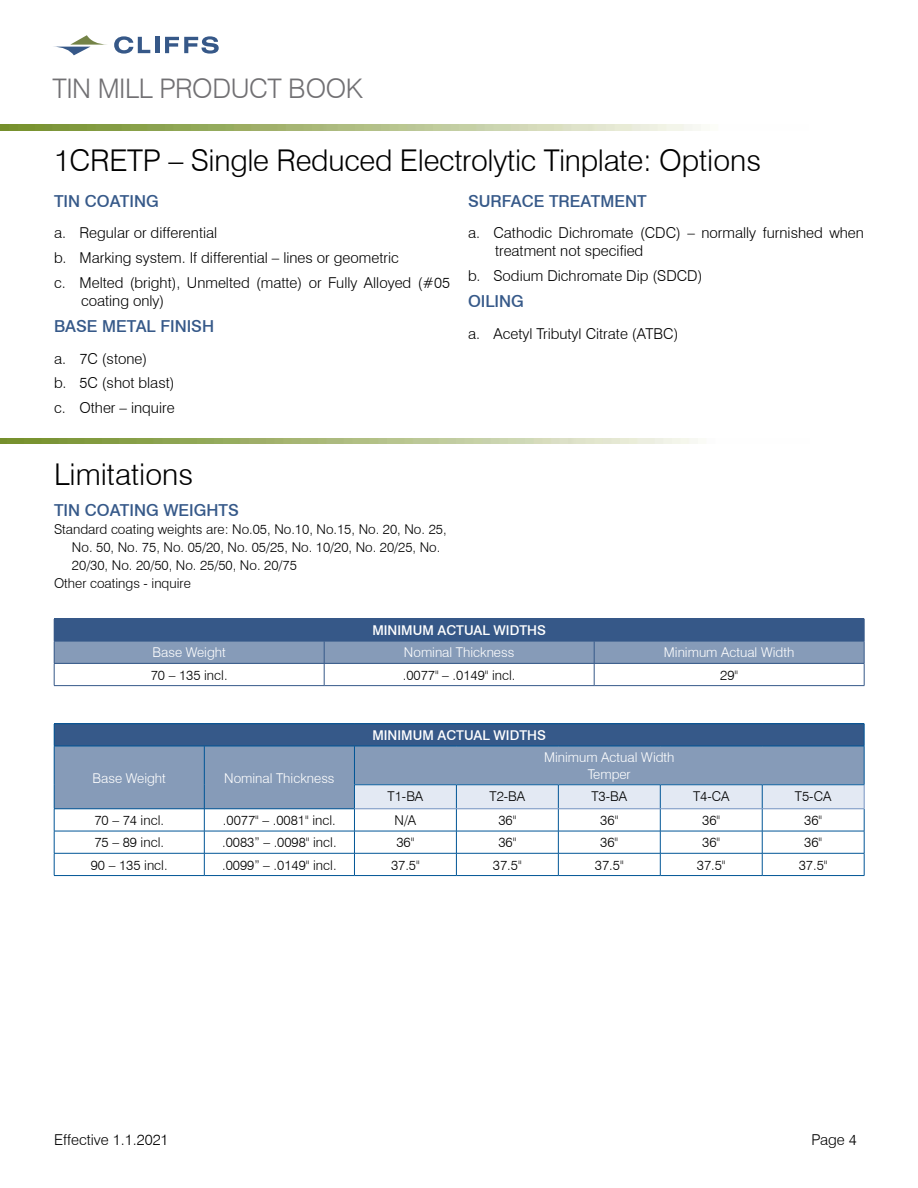
<style>
.page{position:relative;width:918px;height:1188px;background:#fff}
.page>*{position:absolute;margin:0;border:0;box-sizing:border-box;transform-origin:0 0}
.t1{font:300 30px "Swiss 721 BT";letter-spacing:-.01em;color:#000}
.t2{font:300 27px "Swiss 721 BT";letter-spacing:-.015em;color:#717073}
.t3{font:500 16.5px "Swiss 721 BT";color:#365989}
.t4{font:300 15px/24.8px "Swiss 721 BT";color:#000}
.t5{font:300 13.5px "Swiss 721 BT";color:#000}
.t6{font:300 13.5px/16.5px "Swiss 721 BT";color:#fff;text-align:center}
.t7{font:500 13.5px "Swiss 721 BT";color:#fff}
</style>
<div class="page">
<img style="left:0;top:125px;width:701px;height:5px">
<svg style="left:114px;top:36px;width:36px;height:18px"></svg>
<hr style="left:155px;top:37px;width:4px;height:16px;background:#365888">
<svg style="left:165px;top:36px;width:54px;height:18px"></svg>
<svg style="left:54px;top:35px;width:53px;height:20px"></svg>
<img style="left:0;top:438px;width:698px;height:6px">
<div style="left:54px;top:619px;width:810px;height:22px;background:#365888"></div>
<div style="left:54px;top:641px;width:270px;height:22px;background:#869bb8"></div>
<div style="left:324px;top:641px;width:270px;height:22px;background:#869bb8"></div>
<div style="left:594px;top:641px;width:270px;height:22px;background:#869bb8"></div>
<hr style="left:54px;top:641px;width:270px;height:1px;background:#365989">
<hr style="left:324px;top:641px;width:270px;height:1px;background:#365989">
<hr style="left:594px;top:641px;width:270px;height:1px;background:#365989">
<hr style="left:54px;top:663px;width:270px;height:1px;background:#365989">
<svg style="left:54px;top:641px;width:1px;height:44px"></svg>
<hr style="left:324px;top:663px;width:270px;height:1px;background:#365989">
<svg style="left:324px;top:641px;width:1px;height:44px"></svg>
<hr style="left:594px;top:663px;width:270px;height:1px;background:#365989">
<svg style="left:594px;top:641px;width:1px;height:44px"></svg>
<svg style="left:864px;top:619px;width:1px;height:66px"></svg>
<hr style="left:54px;top:685px;width:270px;height:1px;background:#365989">
<hr style="left:324px;top:685px;width:270px;height:1px;background:#365989">
<hr style="left:594px;top:685px;width:270px;height:1px;background:#365989">
<div style="left:54px;top:724px;width:810px;height:22px;background:#365989"></div>
<div style="left:54px;top:746px;width:150px;height:63px;background:#869bb8"></div>
<div style="left:204px;top:746px;width:150px;height:63px;background:#869bb8"></div>
<div style="left:354px;top:746px;width:510px;height:39px;background:#869bb8"></div>
<div style="left:354px;top:785px;width:102px;height:24px;background:#e3e9f3"></div>
<div style="left:456px;top:785px;width:102px;height:24px;background:#e3e9f3"></div>
<div style="left:558px;top:785px;width:102px;height:24px;background:#e3e9f3"></div>
<div style="left:660px;top:785px;width:102px;height:24px;background:#e3e9f3"></div>
<div style="left:762px;top:785px;width:102px;height:24px;background:#e3e9f3"></div>
<hr style="left:54px;top:723px;width:150px;height:1px;background:#005596">
<svg style="left:54px;top:724px;width:1px;height:22px"></svg>
<hr style="left:204px;top:723px;width:150px;height:1px;background:#005596">
<hr style="left:354px;top:723px;width:102px;height:1px;background:#005596">
<hr style="left:456px;top:723px;width:102px;height:1px;background:#005596">
<hr style="left:558px;top:723px;width:102px;height:1px;background:#005596">
<hr style="left:660px;top:723px;width:102px;height:1px;background:#005596">
<hr style="left:762px;top:723px;width:102px;height:1px;background:#005596">
<svg style="left:864px;top:724px;width:1px;height:22px"></svg>
<hr style="left:54px;top:746px;width:150px;height:1px;background:#005596">
<hr style="left:54px;top:746px;width:1px;height:39px;background:#005596">
<hr style="left:204px;top:746px;width:150px;height:1px;background:#005596">
<hr style="left:204px;top:746px;width:1px;height:39px;background:#005596">
<hr style="left:354px;top:746px;width:102px;height:1px;background:#005596">
<hr style="left:354px;top:746px;width:1px;height:39px;background:#005596">
<hr style="left:456px;top:746px;width:102px;height:1px;background:#005596">
<hr style="left:558px;top:746px;width:102px;height:1px;background:#005596">
<hr style="left:660px;top:746px;width:102px;height:1px;background:#005596">
<hr style="left:762px;top:746px;width:102px;height:1px;background:#005596">
<hr style="left:864px;top:746px;width:1px;height:39px;background:#005596">
<hr style="left:354px;top:784px;width:102px;height:1px;background:#005596">
<hr style="left:456px;top:784px;width:102px;height:1px;background:#005596">
<hr style="left:558px;top:784px;width:102px;height:1px;background:#005596">
<hr style="left:660px;top:784px;width:102px;height:1px;background:#005596">
<hr style="left:762px;top:784px;width:102px;height:1px;background:#005596">
<hr style="left:54px;top:809px;width:150px;height:1px;background:#005596">
<hr style="left:204px;top:809px;width:151px;height:1px;background:#005596">
<hr style="left:54px;top:831px;width:150px;height:1px;background:#005596">
<hr style="left:204px;top:831px;width:150px;height:1px;background:#005596">
<hr style="left:354px;top:831px;width:102px;height:1px;background:#005596">
<hr style="left:456px;top:831px;width:102px;height:1px;background:#005596">
<hr style="left:558px;top:831px;width:102px;height:1px;background:#005596">
<hr style="left:660px;top:831px;width:102px;height:1px;background:#005596">
<hr style="left:762px;top:831px;width:102px;height:1px;background:#005596">
<hr style="left:54px;top:853px;width:150px;height:1px;background:#005596">
<svg style="left:54px;top:785px;width:1px;height:90px"></svg>
<hr style="left:204px;top:853px;width:150px;height:1px;background:#005596">
<svg style="left:204px;top:785px;width:1px;height:90px"></svg>
<hr style="left:354px;top:853px;width:102px;height:1px;background:#005596">
<svg style="left:354px;top:785px;width:1px;height:90px"></svg>
<hr style="left:456px;top:853px;width:102px;height:1px;background:#005596">
<svg style="left:456px;top:785px;width:1px;height:90px"></svg>
<hr style="left:558px;top:853px;width:102px;height:1px;background:#005596">
<svg style="left:558px;top:785px;width:1px;height:90px"></svg>
<hr style="left:660px;top:853px;width:102px;height:1px;background:#005596">
<svg style="left:660px;top:785px;width:1px;height:90px"></svg>
<hr style="left:762px;top:853px;width:102px;height:1px;background:#005596">
<svg style="left:762px;top:785px;width:1px;height:90px"></svg>
<svg style="left:864px;top:785px;width:1px;height:90px"></svg>
<hr style="left:54px;top:875px;width:150px;height:1px;background:#005596">
<hr style="left:204px;top:875px;width:150px;height:1px;background:#005596">
<hr style="left:354px;top:875px;width:102px;height:1px;background:#005596">
<hr style="left:456px;top:875px;width:102px;height:1px;background:#005596">
<hr style="left:558px;top:875px;width:102px;height:1px;background:#005596">
<hr style="left:660px;top:875px;width:102px;height:1px;background:#005596">
<hr style="left:762px;top:875px;width:102px;height:1px;background:#005596">
<hr style="left:355px;top:809px;width:101px;height:1px;background:#7493c1">
<hr style="left:456px;top:809px;width:102px;height:1px;background:#7493c1">
<hr style="left:558px;top:809px;width:102px;height:1px;background:#7493c1">
<hr style="left:660px;top:809px;width:102px;height:1px;background:#7493c1">
<hr style="left:762px;top:809px;width:102px;height:1px;background:#7493c1">
<h2 class="t2" style="left:52px;top:72px;width:312px">TIN MILL PRODUCT BOOK</h2>
<h1 class="t1" style="left:54px;top:142px;width:709px">1CRETP – Single Reduced Electrolytic Tinplate: Options</h1>
<p class="t3" style="left:54px;top:191px;width:106px">TIN COATING</p>
<p class="t4" style="left:54px;top:221px;width:397px">a. Regular or differential<br>b. Marking system. If differential – lines or geometric<br>c. Melted (bright), Unmelted (matte) or Fully Alloyed (#05</p>
<p class="t4" style="left:81px;top:288px;width:85px">coating only)</p>
<p class="t3" style="left:54px;top:316px;width:162px">BASE METAL FINISH</p>
<p class="t4" style="left:54px;top:346px;width:122px">a. 7C (stone)<br>b. 5C (shot blast) c. Other – inquire</p>
<p class="t3" style="left:468px;top:191px;width:180px">SURFACE TREATMENT</p>
<p class="t4" style="left:495px;top:224px;width:370px;line-height:18px;text-indent:-27px">a. Cathodic Dichromate (CDC) – normally furnished when treatment not specified</p>
<p class="t4" style="left:468px;top:263px;width:236px">b. Sodium Dichromate Dip (SDCD)</p>
<p class="t3" style="left:468px;top:292px;width:57px">OILING</p>
<p class="t4" style="left:468px;top:321px;width:212px">a. Acetyl Tributyl Citrate (ATBC)</p>
<h1 class="t1" style="left:54px;top:456px;width:141px">Limitations</h1>
<p class="t3" style="left:54px;top:500px;width:187px">TIN COATING WEIGHTS</p>
<p class="t5" style="left:54px;top:521px;width:394px">Standard coating weights are: No.05, No.10, No.15, No. 20, No. 25,</p>
<p class="t5" style="left:72px;top:539px;width:370px">No. 50, No. 75, No. 05/20, No. 05/25, No. 10/20, No. 20/25, No.</p>
<p class="t5" style="left:72px;top:557px;width:226px">20/30, No. 20/50, No. 25/50, No. 20/75</p>
<p class="t5" style="left:54px;top:575px;width:138px">Other coatings - inquire</p>
<p class="t7" style="left:372px;top:622px;width:175px">MINIMUM ACTUAL WIDTHS</p>
<p class="t6" style="left:153px;top:644px;width:75px">Base Weight</p>
<p class="t6" style="left:404px;top:644px;width:112px">Nominal Thickness</p>
<p class="t6" style="left:664px;top:644px;width:132px">Minimum Actual Width</p>
<p class="t5" style="left:151px;top:667px;width:78px">70 – 135 incl.</p>
<p class="t5" style="left:403px;top:667px;width:114px">.0077" – .0149" incl.</p>
<p class="t5" style="left:720px;top:667px;width:19px">29"</p>
<p class="t6" style="left:93px;top:769px;width:75px">Base Weight</p>
<p class="t6" style="left:224px;top:769px;width:112px">Nominal Thickness</p>
<p class="t7" style="left:372px;top:727px;width:175px">MINIMUM ACTUAL WIDTHS</p>
<p class="t6" style="left:544px;top:749px;width:132px">Minimum Actual Width<br>Temper</p>
<p class="t5" style="left:388px;top:788px;width:37px">T1-BA</p>
<p class="t5" style="left:490px;top:788px;width:37px">T2-BA</p>
<p class="t5" style="left:591px;top:788px;width:37px">T3-BA</p>
<p class="t5" style="left:693px;top:788px;width:38px">T4-CA</p>
<p class="t5" style="left:795px;top:788px;width:38px">T5-CA</p>
<p class="t5" style="left:94px;top:812px;width:71px">70 – 74 incl.</p>
<p class="t5" style="left:223px;top:812px;width:114px">.0077" – .0081" incl.</p>
<p class="t5" style="left:395px;top:812px;width:23px">N/A</p>
<p class="t5" style="left:498px;top:812px;width:19px">36"</p>
<p class="t5" style="left:600px;top:812px;width:19px">36"</p>
<p class="t5" style="left:702px;top:812px;width:19px">36"</p>
<p class="t5" style="left:804px;top:812px;width:19px">36"</p>
<p class="t5" style="left:94px;top:834px;width:71px">75 – 89 incl.</p>
<p class="t5" style="left:222px;top:834px;width:116px">.0083” – .0098" incl.</p>
<p class="t5" style="left:396px;top:834px;width:19px">36"</p>
<p class="t5" style="left:498px;top:834px;width:19px">36"</p>
<p class="t5" style="left:600px;top:834px;width:19px">36"</p>
<p class="t5" style="left:702px;top:834px;width:19px">36"</p>
<p class="t5" style="left:804px;top:834px;width:19px">36"</p>
<p class="t5" style="left:91px;top:857px;width:78px">90 – 135 incl.</p>
<p class="t5" style="left:222px;top:857px;width:116px">.0099” – .0149" incl.</p>
<p class="t5" style="left:391px;top:857px;width:30px">37.5"</p>
<p class="t5" style="left:493px;top:857px;width:30px">37.5"</p>
<p class="t5" style="left:595px;top:857px;width:30px">37.5"</p>
<p class="t5" style="left:697px;top:857px;width:30px">37.5"</p>
<p class="t5" style="left:799px;top:857px;width:30px">37.5"</p>
<p class="t4" style="left:54px;top:1128px;width:116px">Effective 1.1.2021</p>
<p class="t4" style="left:812px;top:1128px;width:47px">Page 4</p>
</div>
